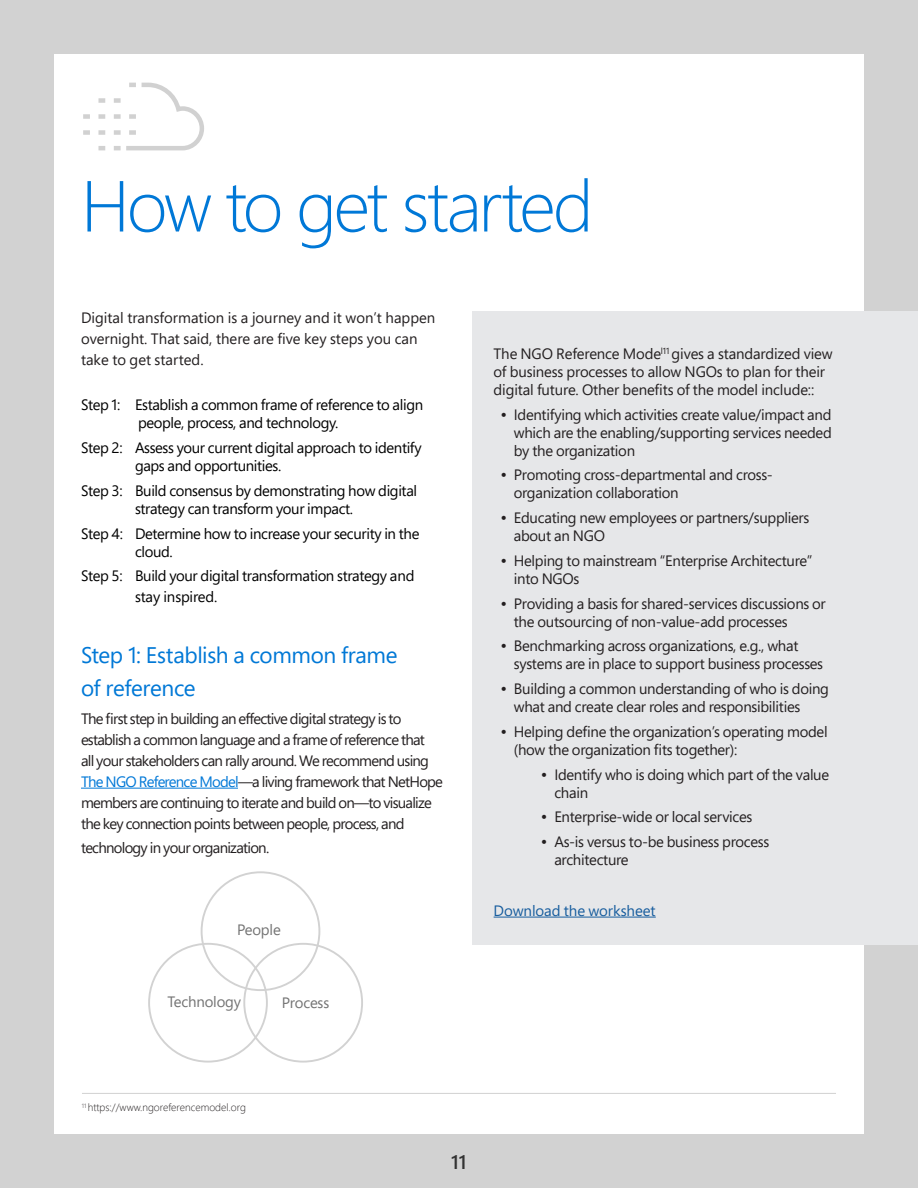
<style>
.page{position:relative;width:918px;height:1188px;background:#d2d2d2}
.page>*{position:absolute;margin:0;border:0;box-sizing:border-box;transform-origin:0 0}
.t1{font:300 72px "Segoe Pro";letter-spacing:-.04em;color:#0078d7}
.subheads{font:22.5px/33px "Segoe Pro";letter-spacing:-.015em;color:#0078d6}
.t2{font:600 19.5px "Segoe Pro";color:#333}
.BasicBodyCopy{font:15px/18px "Segoe Pro";letter-spacing:-.02em;color:#231f20}
.subheads-2{font:15px/18px "Segoe Pro";letter-spacing:-.025em;color:#000}
.BasicBodyCopy-2{font:15px/21px "Segoe Pro";letter-spacing:-.05em;color:#231f20}
.subheads-3{font:15px/18px "Segoe Pro";letter-spacing:-.01em;color:#231f20}
.BasicBodyCopy-3{font:15px/21px "Segoe Pro";color:#231f20}
.subheads-4{font:15px "Segoe Pro";letter-spacing:-.01em;color:#737373}
.subheads-5{font:15px "Segoe Pro";letter-spacing:-.005em;color:#175d9e}
.subheads-6{font:300 10.5px "Segoe Pro";color:#231f20}
.s1{color:#0078d7}
.s2{font-size:16.5px}
</style>
<div class="page">
<div style="left:54px;top:54px;width:810px;height:1080px;background:#fff"></div>
<hr style="left:81px;top:788px;width:157px;height:1px;background:#0078d7">
<div style="left:473px;top:311px;width:445px;height:634px;background:#e6e7e9"></div>
<div style="left:201px;top:871px;width:119px;height:120px;border:2px solid #d2d2d2;border-radius:50%"></div>
<div style="left:243px;top:943px;width:120px;height:120px;border:2px solid #d2d2d2;border-radius:50%"></div>
<div style="left:148px;top:943px;width:120px;height:120px;border:2px solid #d2d2d2;border-radius:50%"></div>
<hr style="left:494px;top:917px;width:162px;height:1px;background:#175d9e">
<hr style="left:82px;top:1093px;width:754px;height:1px;background:#d2d2d2">
<svg style="left:83px;top:82px;width:121px;height:69px"></svg>
<p class="t1" style="left:81px;top:157px;width:514px">How to get started</p>
<p class="BasicBodyCopy-3" style="left:81px;top:306px;width:356px">Digital transformation is a journey and it won’t happen overnight. That said, there are five key steps you can take to get started.</p>
<p class="subheads-2" style="left:138px;top:396px;width:287px;text-indent:-57px">Step 1: Establish a common frame of reference to align people, process, and technology.</p>
<p class="subheads-2" style="left:135px;top:438px;width:288px;text-indent:-54px">Step 2: Assess your current digital approach to identify gaps and opportunities.</p>
<p class="subheads-2" style="left:135px;top:481px;width:284px;text-indent:-54px">Step 3: Build consensus by demonstrating how digital strategy can transform your impact.</p>
<p class="subheads-2" style="left:135px;top:524px;width:286px;text-indent:-54px">Step 4: Determine how to increase your security in the cloud.</p>
<p class="subheads-2" style="left:135px;top:565px;width:281px;line-height:21px;text-indent:-54px">Step 5: Build your digital transformation strategy and stay inspired.</p>
<p class="subheads" style="left:81px;top:638px;width:318px">Step 1: Establish a common frame of reference</p>
<p class="BasicBodyCopy-2" style="left:81px;top:708px;width:364px">The first step in building an effective digital strategy is to establish a common language and a frame of reference that<br>all your stakeholders can rally around. We recommend using <span class="s1">The NGO Reference Model</span>—a living framework that NetHope members are continuing to iterate and build on—to visualize the key connection points between people, process, and</p>
<p class="BasicBodyCopy-2" style="left:81px;top:837px;width:190px">technology in your organization.</p>
<p class="subheads-4" style="left:237px;top:919px;width:45px">People</p>
<p class="subheads-4" style="left:168px;top:991px;width:75px">Technology</p>
<p class="subheads-4" style="left:282px;top:992px;width:49px">Process</p>
<p class="subheads-3" style="left:494px;top:344px;width:341px">The NGO Reference Mode<sup>l11</sup> gives a standardized view of business processes to allow NGOs to plan for their digital future. Other benefits of the model include::</p>
<p class="BasicBodyCopy" style="left:514px;top:405px;width:319px;text-align:justify;text-indent:-14px"><span class="s2">•</span> Identifying which activities create value/impact and which are the enabling/supporting services needed by the organization</p>
<p class="BasicBodyCopy" style="left:514px;top:466px;width:261px;text-indent:-14px"><span class="s2">•</span> Promoting cross-departmental and cross&shy;organization collaboration</p>
<p class="BasicBodyCopy" style="left:514px;top:508px;width:297px;text-indent:-14px"><span class="s2">•</span> Educating new employees or partners/suppliers about an NGO</p>
<p class="BasicBodyCopy" style="left:514px;top:551px;width:300px;text-indent:-14px"><span class="s2">•</span> Helping to mainstream “Enterprise Architecture” into NGOs</p>
<p class="BasicBodyCopy" style="left:514px;top:594px;width:314px;text-indent:-14px"><span class="s2">•</span> Providing a basis for shared-services discussions or the outsourcing of non-value-add processes</p>
<p class="BasicBodyCopy" style="left:514px;top:637px;width:311px;text-indent:-14px"><span class="s2">•</span> Benchmarking across organizations, e.g., what systems are in place to support business processes</p>
<p class="BasicBodyCopy" style="left:514px;top:679px;width:317px;text-indent:-14px"><span class="s2">•</span> Building a common understanding of who is doing what and create clear roles and responsibilities</p>
<p class="BasicBodyCopy" style="left:514px;top:722px;width:315px;text-indent:-14px"><span class="s2">•</span> Helping define the organization’s operating model (how the organization fits together):</p>
<p class="BasicBodyCopy" style="left:554px;top:765px;width:276px;text-indent:-14px"><span class="s2">•</span> Identify who is doing which part of the value chain</p>
<p class="BasicBodyCopy" style="left:541px;top:808px;width:213px"><span class="s2">•</span> Enterprise-wide or local services</p>
<p class="BasicBodyCopy" style="left:554px;top:832px;width:216px;text-indent:-14px"><span class="s2">•</span> As-is versus to-be business process architecture</p>
<p class="subheads-5" style="left:494px;top:900px;width:164px">Download the worksheet</p>
<p class="subheads-6" style="left:82px;top:1100px;width:165px"><sup>11</sup> https://www.ngoreferencemodel.org</p>
<h3 class="t2" style="left:451px;top:1149px;width:17px">11</h3>
</div>
